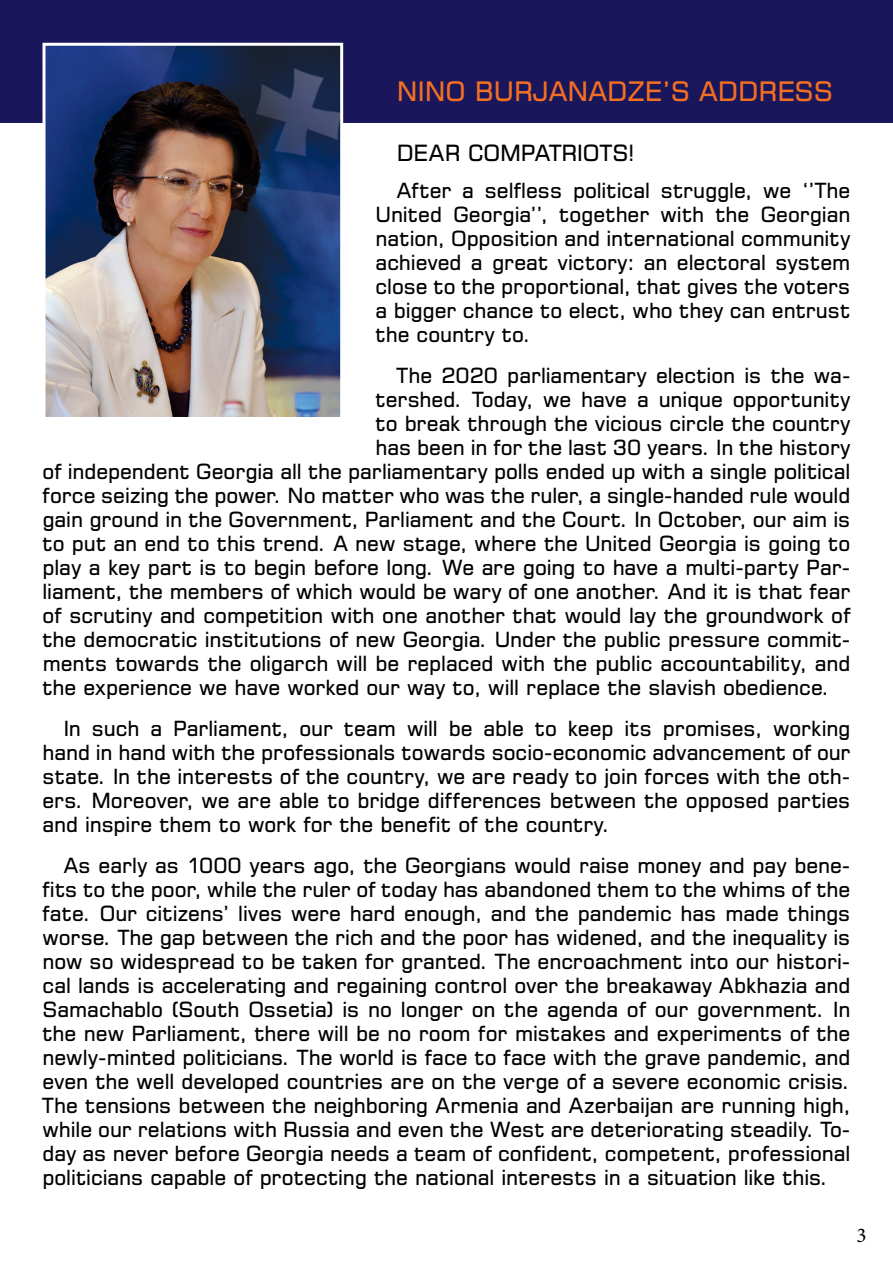
<style>
.page{position:relative;width:893px;height:1263px;background:#fff}
.page>*{position:absolute;margin:0;border:0;box-sizing:border-box;transform-origin:0 0}
.t1{font:27px "BPG Banner Caps";color:#f36f21}
.t2{font:22.5px "BPG Banner Caps";letter-spacing:-.005em;color:#000}
.t3{font:21px/24px "BPG Banner Caps";letter-spacing:-.005em;color:#000;text-align:justify}
.t4{font:21px "Minion Pro";color:#000}
</style>
<div class="page">
<div style="left:1px;top:0;width:892px;height:123px;background:#1a165c"></div>
<img style="left:47px;top:47px;width:292px;height:369px">
<div style="left:43px;top:43px;width:300px;height:377px;border:3px solid #fff"></div>
<p class="t1" style="left:397px;top:80px;width:438px">NINO BURJANADZE’S ADDRESS</p>
<p class="t2" style="left:397px;top:143px;width:239px">DEAR COMPATRIOTS!</p>
<p class="t3" style="left:376px;top:180px;width:476px;text-indent:21px">After a selfless political struggle, we ‘’The United Georgia’’, together with the Georgian nation, Opposition and international community achieved a great victory: an electoral system close to the proportional, that gives the voters a bigger chance to elect, who they can entrust the country to.</p>
<p class="t3" style="left:397px;top:365px;width:455px">The 2020 parliamentary election is the wa-</p>
<p class="t3" style="left:376px;top:389px;width:476px">tershed. Today, we have a unique opportunity</p>
<p class="t3" style="left:376px;top:413px;width:476px">to break through the vicious circle the country</p>
<p class="t3" style="left:376px;top:437px;width:476px">has been in for the last 30 years. In the history</p>
<p class="t3" style="left:42px;top:461px;width:809px">of independent Georgia all the parliamentary polls ended up with a single political</p>
<p class="t3" style="left:42px;top:485px;width:809px">force seizing the power. No matter who was the ruler, a single-handed rule would</p>
<p class="t3" style="left:42px;top:509px;width:809px">gain ground in the Government, Parliament and the Court. In October, our aim is</p>
<p class="t3" style="left:42px;top:533px;width:809px">to put an end to this trend. A new stage, where the United Georgia is going to</p>
<p class="t3" style="left:42px;top:557px;width:809px">play a key part is to begin before long. We are going to have a multi-party Par-</p>
<p class="t3" style="left:42px;top:581px;width:809px">liament, the members of which would be wary of one another. And it is that fear</p>
<p class="t3" style="left:42px;top:605px;width:809px">of scrutiny and competition with one another that would lay the groundwork of</p>
<p class="t3" style="left:42px;top:629px;width:809px">the democratic institutions of new Georgia. Under the public pressure commit-</p>
<p class="t3" style="left:42px;top:653px;width:809px">ments towards the oligarch will be replaced with the public accountability, and</p>
<p class="t3" style="left:42px;top:677px;width:789px">the experience we have worked our way to, will replace the slavish obedience.</p>
<p class="t3" style="left:42px;top:718px;width:809px;text-indent:21px">In such a Parliament, our team will be able to keep its promises, working hand in hand with the professionals towards socio-economic advancement of our state. In the interests of the country, we are ready to join forces with the oth&shy;ers. Moreover, we are able to bridge differences between the opposed parties and inspire them to work for the benefit of the country.</p>
<p class="t3" style="left:42px;top:855px;width:809px;text-indent:21px">As early as 1000 years ago, the Georgians would raise money and pay bene&shy;fits to the poor, while the ruler of today has abandoned them to the whims of the fate. Our citizens’ lives were hard enough, and the pandemic has made things worse. The gap between the rich and the poor has widened, and the inequality is now so widespread to be taken for granted. The encroachment into our histori&shy;cal lands is accelerating and regaining control over the breakaway Abkhazia and Samachablo (South Ossetia) is no longer on the agenda of our government. In the new Parliament, there will be no room for mistakes and experiments of the newly-minted politicians. The world is face to face with the grave pandemic, and even the well developed countries are on the verge of a severe economic crisis.<br>The tensions between the neighboring Armenia and Azerbaijan are running high, while our relations with Russia and even the West are deteriorating steadily. To&shy;day as never before Georgia needs a team of confident, competent, professional politicians capable of protecting the national interests in a situation like this.</p>
<p class="t4" style="left:856px;top:1221px;width:12px">3</p>
</div>
